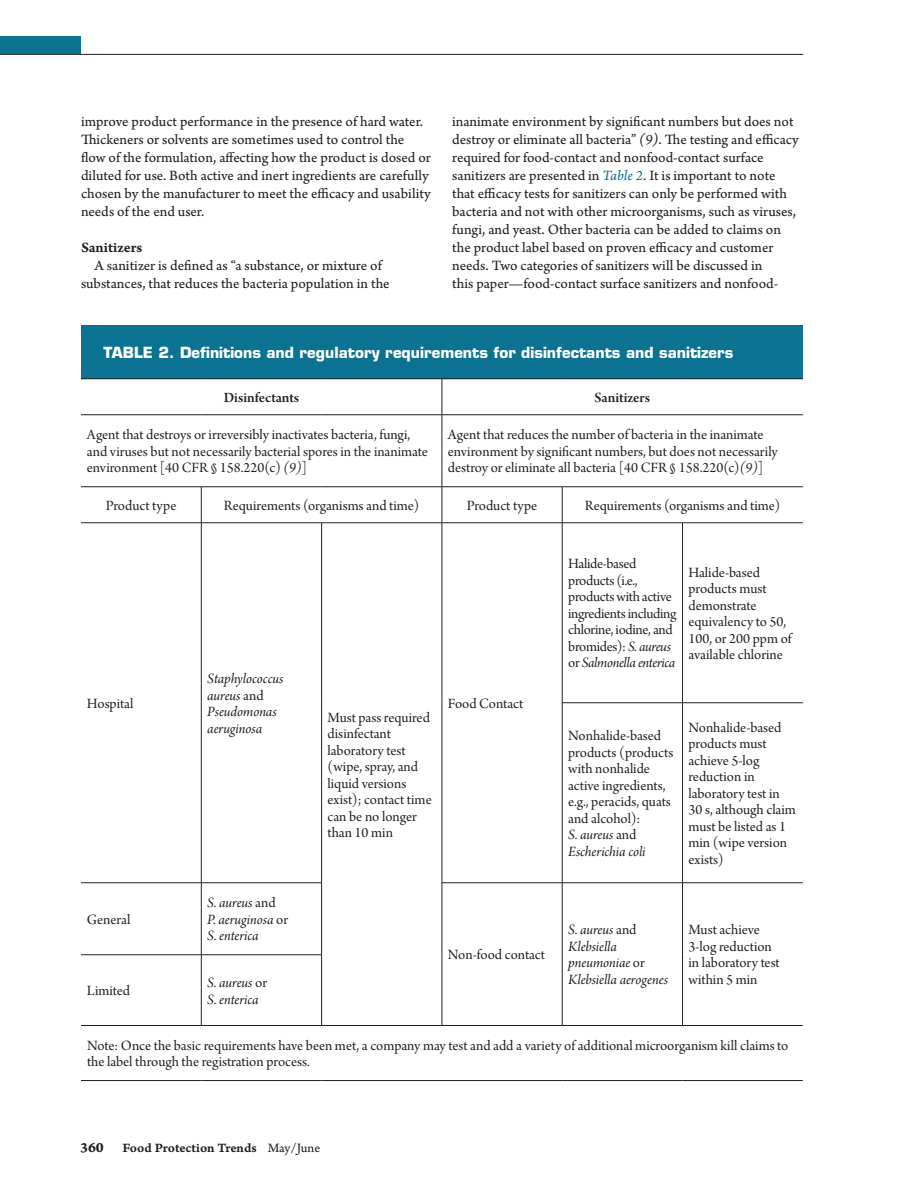
<style>
.page{position:relative;width:918px;height:1188px;background:#fff}
.page>*{position:absolute;margin:0;border:0;box-sizing:border-box;transform-origin:0 0}
.Table_Info{font:15px/16.5px "Arno Pro Subhead";color:#231f20}
.Body_Copy{font:15px/18px "Arno Pro Sm Text";color:#231f20}
.Table_Info-2{font:15px/16.5px "Arno Pro Italic Subhead";letter-spacing:-.005em;color:#231f20}
.Table_Info-3{font:15px/16.5px "Arno Pro Subhead";letter-spacing:-.02em;color:#231f20}
.Table_Title{font:700 15px "Eurostile";color:#fff}
.Table_Info-4{font:15px "Arno Pro Smbd Subhead";color:#231f20}
.Secondary_Headers_in{font:15px "Arno Pro Smbd Caption";color:#231f20}
.t1{font:13.5px "Arno Pro Smbd Caption";letter-spacing:-.005em;color:#231f20}
.s1{font-family:"Arno Pro Italic Sm Text"}
.s2{font-family:"Arno Pro Italic Sm Text";color:#0b7291}
.s3{font-family:"Arno Pro Italic Subhead"}
.s4{font-family:"Arno Pro Subhead"}
.s5{font-family:"Arno Pro Bold Caption";font-size:15px}
.s6{font-family:"Arno Pro Sm Text"}
</style>
<div class="page">
<div style="left:81px;top:326px;width:722px;height:53px;background:#0b7291"></div>
<hr style="left:81px;top:378px;width:120px;height:1px;background:#231f20">
<hr style="left:201px;top:378px;width:121px;height:1px;background:#231f20">
<hr style="left:322px;top:378px;width:120px;height:1px;background:#231f20">
<hr style="left:442px;top:378px;width:120px;height:1px;background:#231f20">
<hr style="left:442px;top:379px;width:1px;height:36px;background:#231f20">
<hr style="left:562px;top:378px;width:121px;height:1px;background:#231f20">
<hr style="left:683px;top:378px;width:120px;height:1px;background:#231f20">
<hr style="left:81px;top:414px;width:120px;height:1px;background:#231f20">
<hr style="left:201px;top:414px;width:121px;height:1px;background:#231f20">
<hr style="left:322px;top:414px;width:120px;height:1px;background:#231f20">
<hr style="left:442px;top:414px;width:120px;height:1px;background:#231f20">
<hr style="left:442px;top:415px;width:1px;height:72px;background:#231f20">
<hr style="left:562px;top:414px;width:121px;height:1px;background:#231f20">
<hr style="left:683px;top:414px;width:120px;height:1px;background:#231f20">
<hr style="left:81px;top:486px;width:120px;height:1px;background:#231f20">
<hr style="left:201px;top:486px;width:121px;height:1px;background:#231f20">
<hr style="left:201px;top:487px;width:1px;height:36px;background:#231f20">
<hr style="left:322px;top:486px;width:120px;height:1px;background:#231f20">
<hr style="left:442px;top:486px;width:120px;height:1px;background:#231f20">
<hr style="left:442px;top:487px;width:1px;height:36px;background:#231f20">
<hr style="left:562px;top:486px;width:121px;height:1px;background:#231f20">
<hr style="left:562px;top:487px;width:1px;height:36px;background:#231f20">
<hr style="left:683px;top:486px;width:120px;height:1px;background:#231f20">
<hr style="left:81px;top:522px;width:120px;height:1px;background:#231f20">
<hr style="left:201px;top:522px;width:121px;height:1px;background:#231f20">
<hr style="left:201px;top:523px;width:1px;height:180px;background:#231f20">
<hr style="left:322px;top:522px;width:120px;height:1px;background:#231f20">
<hr style="left:321px;top:523px;width:1px;height:180px;background:#231f20">
<hr style="left:442px;top:522px;width:120px;height:1px;background:#231f20">
<hr style="left:442px;top:523px;width:1px;height:180px;background:#231f20">
<hr style="left:562px;top:522px;width:121px;height:1px;background:#231f20">
<hr style="left:562px;top:523px;width:1px;height:180px;background:#231f20">
<hr style="left:683px;top:522px;width:120px;height:1px;background:#231f20">
<hr style="left:682px;top:523px;width:1px;height:180px;background:#231f20">
<hr style="left:201px;top:703px;width:1px;height:180px;background:#231f20">
<hr style="left:321px;top:703px;width:1px;height:180px;background:#231f20">
<hr style="left:442px;top:703px;width:1px;height:180px;background:#231f20">
<hr style="left:562px;top:702px;width:121px;height:1px;background:#231f20">
<hr style="left:562px;top:703px;width:1px;height:180px;background:#231f20">
<hr style="left:683px;top:702px;width:120px;height:1px;background:#231f20">
<hr style="left:682px;top:703px;width:1px;height:180px;background:#231f20">
<hr style="left:81px;top:882px;width:120px;height:1px;background:#231f20">
<hr style="left:201px;top:882px;width:121px;height:1px;background:#231f20">
<hr style="left:201px;top:883px;width:1px;height:72px;background:#231f20">
<hr style="left:321px;top:883px;width:1px;height:72px;background:#231f20">
<hr style="left:442px;top:882px;width:120px;height:1px;background:#231f20">
<hr style="left:442px;top:883px;width:1px;height:72px;background:#231f20">
<hr style="left:562px;top:882px;width:121px;height:1px;background:#231f20">
<hr style="left:562px;top:883px;width:1px;height:72px;background:#231f20">
<hr style="left:683px;top:882px;width:120px;height:1px;background:#231f20">
<hr style="left:682px;top:883px;width:1px;height:72px;background:#231f20">
<hr style="left:81px;top:954px;width:120px;height:1px;background:#231f20">
<hr style="left:201px;top:954px;width:121px;height:1px;background:#231f20">
<hr style="left:201px;top:955px;width:1px;height:70px;background:#231f20">
<hr style="left:321px;top:955px;width:1px;height:70px;background:#231f20">
<hr style="left:442px;top:955px;width:1px;height:70px;background:#231f20">
<hr style="left:562px;top:955px;width:1px;height:70px;background:#231f20">
<hr style="left:682px;top:955px;width:1px;height:70px;background:#231f20">
<hr style="left:81px;top:1025px;width:120px;height:1px;background:#231f20">
<hr style="left:201px;top:1025px;width:121px;height:1px;background:#231f20">
<hr style="left:322px;top:1025px;width:120px;height:1px;background:#231f20">
<hr style="left:442px;top:1025px;width:120px;height:1px;background:#231f20">
<hr style="left:562px;top:1025px;width:121px;height:1px;background:#231f20">
<hr style="left:683px;top:1025px;width:120px;height:1px;background:#231f20">
<hr style="left:81px;top:1080px;width:120px;height:1px;background:#231f20">
<hr style="left:201px;top:1080px;width:121px;height:1px;background:#231f20">
<hr style="left:322px;top:1080px;width:120px;height:1px;background:#231f20">
<hr style="left:442px;top:1080px;width:120px;height:1px;background:#231f20">
<hr style="left:562px;top:1080px;width:121px;height:1px;background:#231f20">
<hr style="left:683px;top:1080px;width:120px;height:1px;background:#231f20">
<div style="left:0;top:36px;width:81px;height:18px;background:#0b7291"></div>
<hr style="left:0;top:54px;width:803px;height:1px;background:#231f20">
<p class="Body_Copy" style="left:81px;top:113px;width:351px">improve product performance in the presence of hard water.<br>Thickeners or solvents are sometimes used to control the flow of the formulation, affecting how the product is dosed or diluted for use. Both active and inert ingredients are carefully chosen by the manufacturer to meet the efficacy and usability needs of the end user.</p>
<p class="Secondary_Headers_in" style="left:81px;top:238px;width:63px">Sanitizers</p>
<p class="Body_Copy" style="left:81px;top:257px;width:310px;text-align:center">A sanitizer is defined as “a substance, or mixture of substances, that reduces the bacteria population in the</p>
<p class="Body_Copy" style="left:452px;top:113px;width:348px">inanimate environment by significant numbers but does not destroy or eliminate all bacteria” <span class="s1">(9)</span>. The testing and efficacy required for food-contact and nonfood-contact surface sanitizers are presented in <span class="s2">Table 2</span>. It is important to note that efficacy tests for sanitizers can only be performed with bacteria and not with other microorganisms, such as viruses, fungi, and yeast. Other bacteria can be added to claims on the product label based on proven efficacy and customer needs. Two categories of sanitizers will be discussed in<br>this paper—food-contact surface sanitizers and nonfood-</p>
<p class="Table_Title" style="left:104px;top:343px;width:631px">TABLE 2. Definitions and regulatory requirements for disinfectants and sanitizers</p>
<p class="Table_Info-4" style="left:224px;top:389px;width:77px">Disinfectants</p>
<p class="Table_Info-4" style="left:595px;top:389px;width:57px">Sanitizers</p>
<p class="Table_Info" style="left:87px;top:428px;width:342px">Agent that destroys or irreversibly inactivates bacteria, fungi, and viruses but not necessarily bacterial spores in the inanimate environment [40 CFR § 158.220(c) <span class="s3">(9)</span>]</p>
<p class="Table_Info" style="left:448px;top:428px;width:331px">Agent that reduces the number of bacteria in the inanimate environment by significant numbers, but does not necessarily destroy or eliminate all bacteria [40 CFR § 158.220(c)<span class="s3">(9)</span>]</p>
<p class="Table_Info" style="left:106px;top:498px;width:72px">Product type</p>
<p class="Table_Info" style="left:224px;top:498px;width:197px">Requirements (organisms and time)</p>
<p class="Table_Info" style="left:467px;top:498px;width:72px">Product type</p>
<p class="Table_Info" style="left:585px;top:498px;width:197px">Requirements (organisms and time)</p>
<p class="Table_Info" style="left:87px;top:696px;width:48px">Hospital</p>
<p class="Table_Info-2" style="left:207px;top:671px;width:78px">Staphylococcus aureus <span class="s4">and<br></span>Pseudomonas aeruginosa</p>
<p class="Table_Info" style="left:328px;top:710px;width:106px">Must pass required disinfectant laboratory test (wipe, spray, and liquid versions exist); contact time can be no longer than 10 min</p>
<p class="Table_Info" style="left:448px;top:696px;width:77px">Food Contact</p>
<p class="Table_Info-3" style="left:568px;top:557px;width:110px">Halide-based products (i.e., products with active ingredients including chlorine, iodine, and bromides): <span class="s3">S. aureus </span>or <span class="s3">Salmonella enterica</span></p>
<p class="Table_Info" style="left:688px;top:565px;width:105px">Halide-based products must demonstrate equivalency to 50,<br>100, or 200 ppm of available chlorine</p>
<p class="Table_Info" style="left:568px;top:728px;width:107px">Nonhalide-based products (products with nonhalide active ingredients, e.g., peracids, quats and alcohol):<br><span class="s3">S. aureus</span> and<br><span class="s3">Escherichia coli</span></p>
<p class="Table_Info" style="left:688px;top:720px;width:109px">Nonhalide-based products must achieve 5-log reduction in laboratory test in<br>30 s, although claim must be listed as 1 min (wipe version exists)</p>
<p class="Table_Info-2" style="left:207px;top:896px;width:82px">S. aureus <span class="s4">and<br></span>P. aeruginosa <span class="s4">or<br></span>S. enterica</p>
<p class="Table_Info" style="left:87px;top:912px;width:45px">General</p>
<p class="Table_Info-2" style="left:568px;top:923px;width:101px">S. aureus <span class="s4">and<br></span>Klebsiella pneumoniae <span class="s4">or<br></span>Klebsiella aerogenes</p>
<p class="Table_Info" style="left:689px;top:923px;width:93px">Must achieve<br>3-log reduction in laboratory test within 5 min</p>
<p class="Table_Info" style="left:448px;top:947px;width:99px">Non-food contact</p>
<p class="Table_Info" style="left:87px;top:983px;width:45px">Limited</p>
<p class="Table_Info-2" style="left:207px;top:975px;width:61px">S. aureus <span class="s4">or<br></span>S. enterica</p>
<p class="Table_Info" style="left:87px;top:1038px;width:703px">Note: Once the basic requirements have been met, a company may test and add a variety of additional microorganism kill claims to the label through the registration process.</p>
<p class="t1" style="left:80px;top:1140px;width:242px"><span class="s5">360</span> Food Protection Trends <span class="s6">May/June</span></p>
</div>
